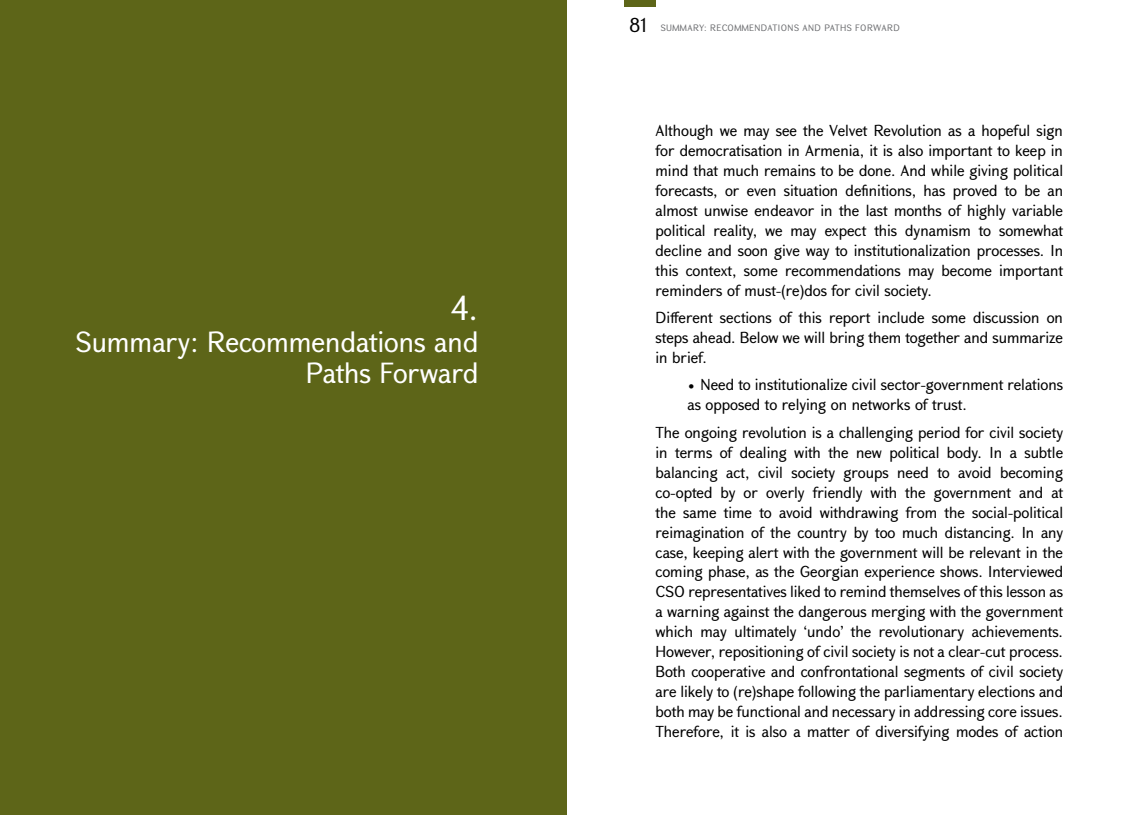
<style>
.page{position:relative;width:1134px;height:815px;background:#fff}
.page>*{position:absolute;margin:0;border:0;box-sizing:border-box;transform-origin:0 0}
.t1{font:32.5px "GHEA Grapalat";color:#fff}
.t2{font:27.5px/31.2px "GHEA Grapalat";color:#fff;text-align:right}
.t3{font:15px/20px "GHEA Grapalat";color:#000;text-align:justify}
.t4{font:8.75px "GHEA Grapalat";letter-spacing:.05em;color:#6d6e71}
.s1{font-size:18.75px;color:#000}
</style>
<div class="page">
<div style="left:625px;top:0;width:31px;height:7px;background:#5d6518"></div>
<div style="left:0;top:0;width:567px;height:815px;background:#5d6518"></div>
<h1 class="t1" style="left:451px;top:285px;width:29px">4.</h1>
<h2 class="t2" style="left:76px;top:325px;width:404px">Summary: Recommendations and<br>Paths Forward</h2>
<p class="t4" style="left:629px;top:22px;width:272px"><span class="s1">81</span> SUMMARY: RECOMMENDATIONS AND PATHS FORWARD</p>
<p class="t3" style="left:656px;top:120px;width:409px">Although we may see the Velvet Revolution as a hopeful sign for democratisation in Armenia, it is also important to keep in mind that much remains to be done. And while giving political forecasts, or even situation definitions, has proved to be an almost unwise endeavor in the last months of highly variable political reality, we may expect this dynamism to somewhat decline and soon give way to institutionalization processes. In this context, some recommendations may become important reminders of must-(re)dos for civil society.</p>
<p class="t3" style="left:656px;top:307px;width:409px">Different sections of this report include some discussion on steps ahead. Below we will bring them together and summarize in brief.</p>
<p class="t3" style="left:687px;top:374px;width:377px">• Need to institutionalize civil sector-government relations as opposed to relying on networks of trust.</p>
<p class="t3" style="left:656px;top:422px;width:409px">The ongoing revolution is a challenging period for civil society in terms of dealing with the new political body. In a subtle balancing act, civil society groups need to avoid becoming co-opted by or overly friendly with the government and at the same time to avoid withdrawing from the social-political reimagination of the country by too much distancing. In any case, keeping alert with the government will be relevant in the coming phase, as the Georgian experience shows. Interviewed CSO representatives liked to remind themselves of this lesson as a warning against the dangerous merging with the government which may ultimately ‘undo’ the revolutionary achievements.<br>However, repositioning of civil society is not a clear-cut process.<br>Both cooperative and confrontational segments of civil society are likely to (re)shape following the parliamentary elections and both may be functional and necessary in addressing core issues.<br>Therefore, it is also a matter of diversifying modes of action</p>
</div>
